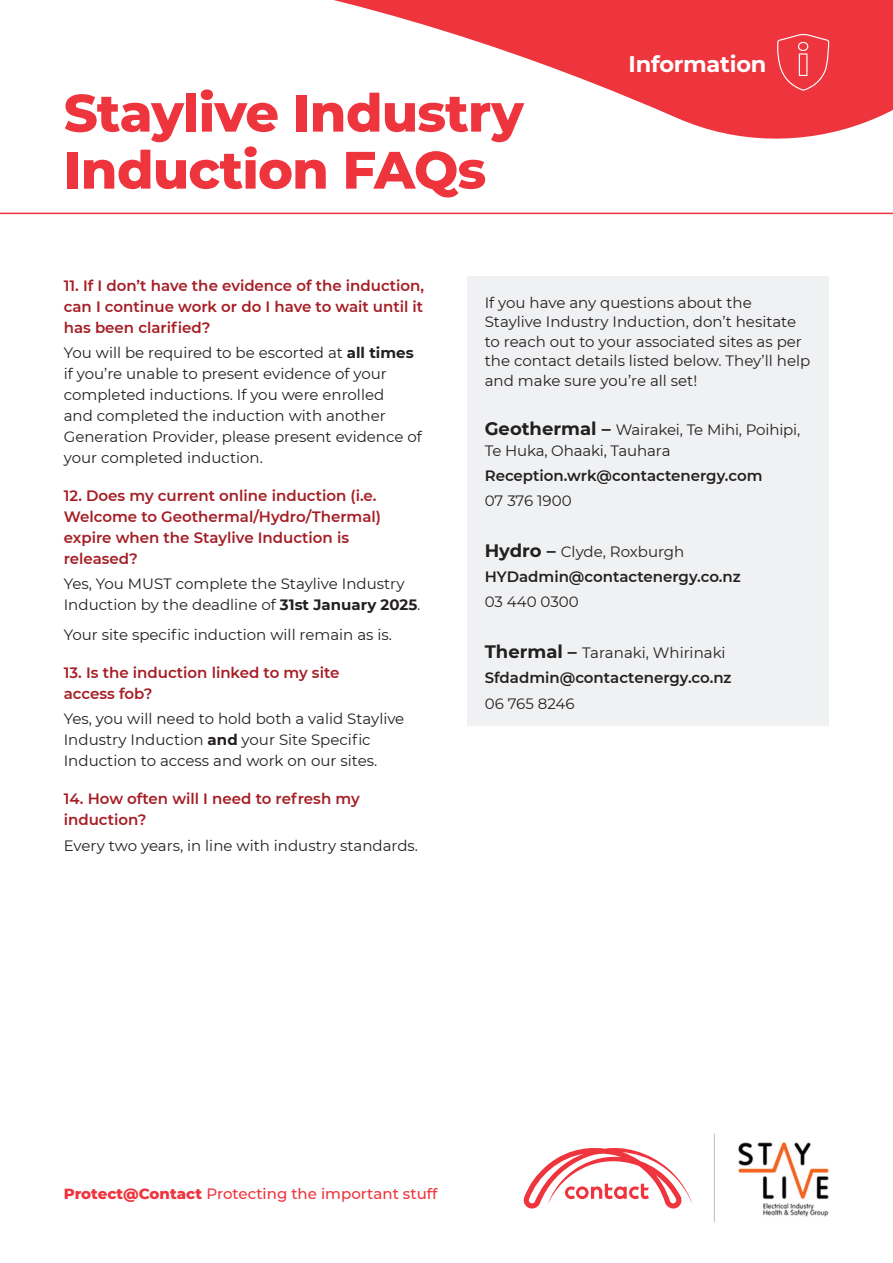
<style>
.page{position:relative;width:893px;height:1263px;background:#fff}
.page>*{position:absolute;margin:0;border:0;box-sizing:border-box;transform-origin:0 0}
.t1{font:800 52.5px/57px "Montserrat";letter-spacing:-.015em;color:#ee343d}
.t2{font:700 22.5px "Montserrat";letter-spacing:-.01em;color:#fff}
.t3{font:15px/21px "Montserrat";color:#231f20}
.t4{font:600 15px/21px "Montserrat";color:#a51d24}
.t5{font:600 15px/25.2px "Montserrat";color:#231f20}
.t6{font:500 15px "Montserrat";color:#ee343d}
.s1{font-weight:700}
.s2{font-weight:700;font-size:18px}
.s3{font-weight:400}
.s4{font-weight:800}
</style>
<div class="page">
<div style="left:468px;top:276px;width:361px;height:449px;background:#f0f1f2"></div>
<svg style="left:334px;top:0;width:559px;height:139px;fill:#ee353d"></svg>
<svg style="left:777px;top:4px;width:52px;height:88px;background:#ef4249"></svg>
<hr style="left:0;top:213px;width:893px;height:1px;background:#ee343d">
<img style="left:738px;top:1142px;width:91px;height:75px">
<svg style="left:523px;top:1148px;width:169px;height:61px"></svg>
<hr style="left:714px;top:1134px;width:1px;height:88px;background:#bcbdc0">
<h1 class="t1" style="left:64px;top:82px;width:461px">Staylive Industry<br>Induction FAQs</h1>
<h2 class="t2" style="left:628px;top:47px;width:139px">Information</h2>
<p class="t4" style="left:64px;top:274px;width:362px;text-align:justify">11. If I don’t have the evidence of the induction, can I continue work or do I have to wait until it has been clarified?</p>
<p class="t3" style="left:64px;top:342px;width:360px">You will be required to be escorted at <span class="s1">all times </span>if you’re unable to present evidence of your completed inductions. If you were enrolled<br>and completed the induction with another Generation Provider, please present evidence of your completed induction.</p>
<p class="t4" style="left:64px;top:485px;width:319px">12. Does my current online induction (i.e.<br>Welcome to Geothermal/Hydro/Thermal) expire when the Staylive Induction is released?</p>
<p class="t3" style="left:64px;top:573px;width:358px">Yes, You MUST complete the Staylive Industry<br>Induction by the deadline of <span class="s1">31st January 2025</span>.</p>
<p class="t3" style="left:64px;top:624px;width:330px">Your site specific induction will remain as is.</p>
<p class="t4" style="left:64px;top:661px;width:277px">13. Is the induction linked to my site access fob?</p>
<p class="t3" style="left:64px;top:708px;width:342px">Yes, you will need to hold both a valid Staylive<br>Industry Induction <span class="s1">and</span> your Site Specific<br>Induction to access and work on our sites.</p>
<p class="t4" style="left:64px;top:788px;width:297px">14. How often will I need to refresh my induction?</p>
<p class="t3" style="left:64px;top:834px;width:356px">Every two years, in line with industry standards.</p>
<p class="t3" style="left:485px;top:292px;width:327px;line-height:19.5px">If you have any questions about the Staylive Industry Induction, don’t hesitate to reach out to your associated sites as per the contact details listed below. They’ll help and make sure you’re all set!</p>
<p class="t3" style="left:485px;top:419px;width:317px"><span class="s2">Geothermal –</span> Wairakei, Te Mihi, Poihipi,<br>Te Huka, Ohaaki, Tauhara</p>
<p class="t5" style="left:485px;top:463px;width:279px">Reception.wrk@contactenergy.com</p>
<p class="t3" style="left:485px;top:490px;width:88px">07 376 1900</p>
<p class="t5" style="left:485px;top:538px;width:257px"><span class="s2">Hydro –</span> <span class="s3">Clyde, Roxburgh<br></span>HYDadmin@contactenergy.co.nz</p>
<p class="t3" style="left:485px;top:591px;width:95px">03 440 0300</p>
<p class="t5" style="left:485px;top:639px;width:248px"><span class="s2">Thermal –</span> <span class="s3">Taranaki, Whirinaki<br></span>Sfdadmin@contactenergy.co.nz</p>
<p class="t3" style="left:485px;top:692px;width:91px">06 765 8246</p>
<p class="t6" style="left:64px;top:1183px;width:375px"><span class="s4">Protect@Contact</span> Protecting the important stuff</p>
</div>
